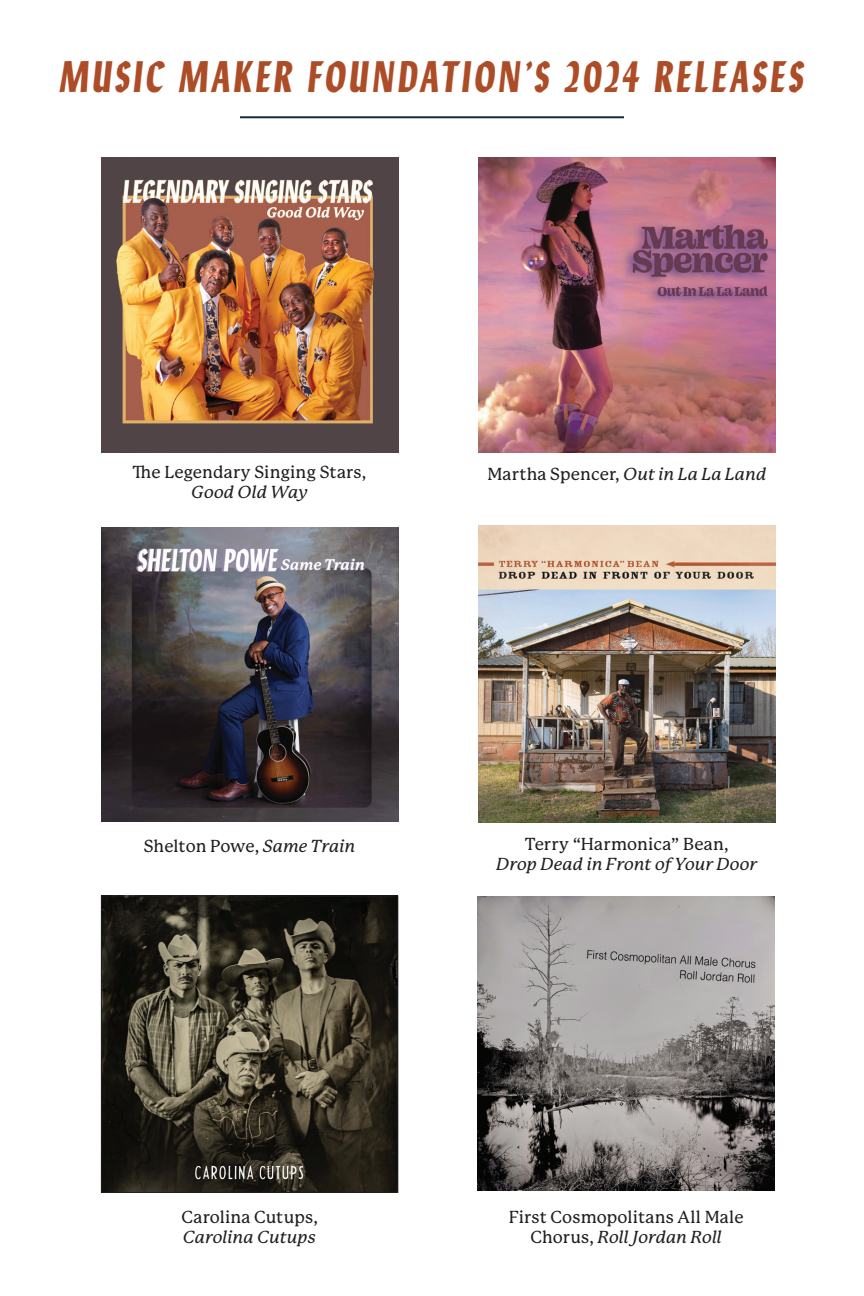
<style>
.page{position:relative;width:864px;height:1296px;background:#fff}
.page>*{position:absolute;margin:0;border:0;box-sizing:border-box;transform-origin:0 0}
.Header_with_rule_under{font:italic 700 44px "Lydia Condensed";letter-spacing:.06em;color:#ad4d27}
.Album_Relaese_text{font:500 17px/20px "P Mackinac Pro";letter-spacing:.01em;color:#231f20;text-align:center}
.Album_Relaese_text-2{font:italic 500 17px/20px "P22 Mackinac Pro";letter-spacing:.005em;color:#231f20;text-align:center}
.s1{font-family:"P22 Mackinac Pro";font-style:italic}
.s2{font-family:"P Mackinac Pro";font-style:normal}
</style>
<div class="page">
<hr style="left:240px;top:116px;width:384px;height:2px;background:#162a38">
<img style="left:101px;top:158px;width:297px;height:294px">
<img style="left:478px;top:158px;width:297px;height:294px">
<img style="left:101px;top:527px;width:297px;height:295px">
<img style="left:478px;top:526px;width:297px;height:297px">
<img style="left:103px;top:898px;width:293px;height:293px">
<div style="left:101px;top:896px;width:297px;height:297px;border:1px solid #231f20"></div>
<img style="left:478px;top:896px;width:297px;height:295px">
<p class="Header_with_rule_under" style="left:60px;top:45px;width:746px">MUSIC MAKER FOUNDATION’S 2024 RELEASES</p>
<p class="Album_Relaese_text" style="left:133px;top:462px;width:235px">The Legendary Singing Stars,<br><span class="s1">Good Old Way</span></p>
<p class="Album_Relaese_text" style="left:487px;top:464px;width:281px">Martha Spencer, <span class="s1">Out in La La Land</span></p>
<p class="Album_Relaese_text" style="left:144px;top:836px;width:213px">Shelton Powe, <span class="s1">Same Train</span></p>
<p class="Album_Relaese_text-2" style="left:497px;top:834px;width:262px"><span class="s2">Terry “Harmonica” Bean,<br></span>Drop Dead in Front of Your Door</p>
<p class="Album_Relaese_text" style="left:181px;top:1207px;width:138px;text-align:left">Carolina Cutups,<br><span class="s1">Carolina Cutups</span></p>
<p class="Album_Relaese_text" style="left:509px;top:1207px;width:236px">First Cosmopolitans All Male<br>Chorus, <span class="s1">Roll Jordan Roll</span></p>
</div>
